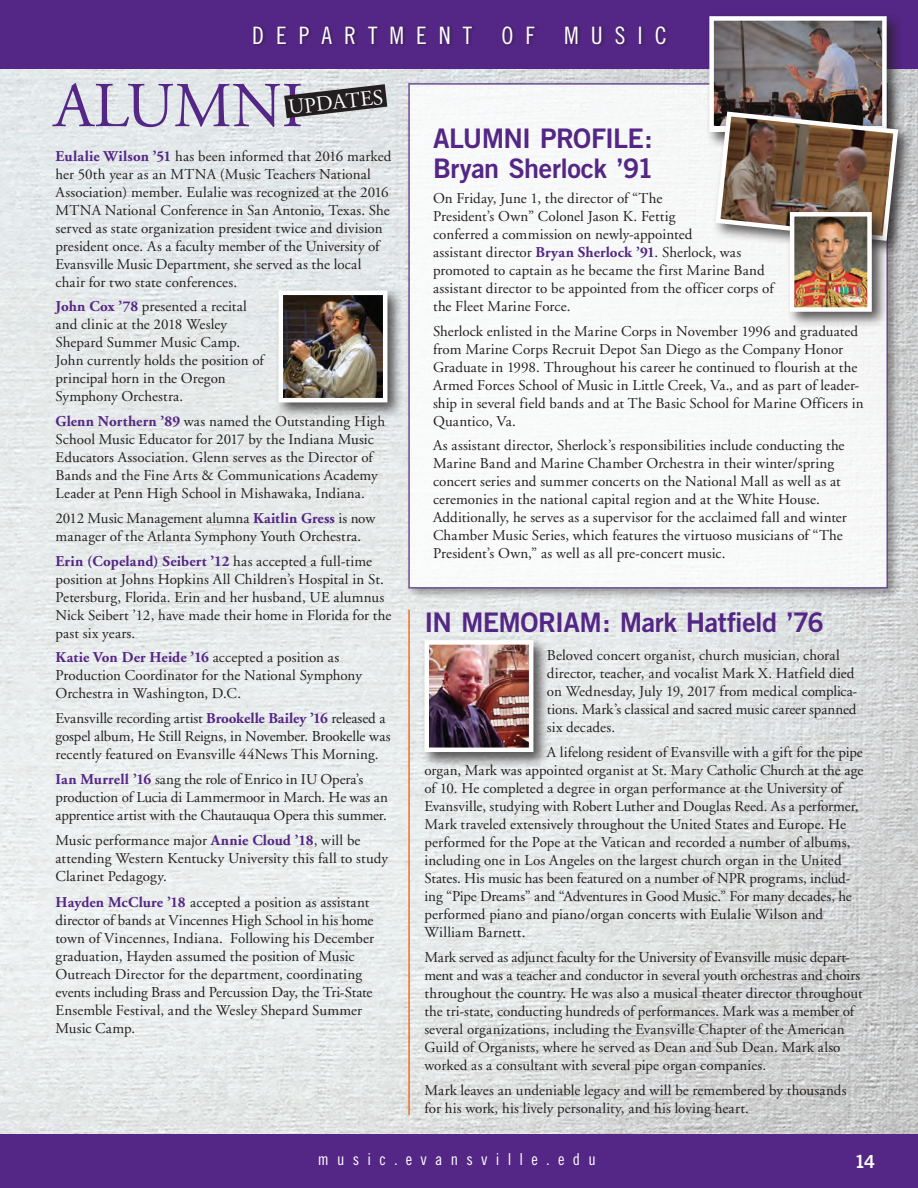
<style>
.page{position:relative;width:918px;height:1188px;background:#fff}
.page>*{position:absolute;margin:0;border:0;box-sizing:border-box;transform-origin:0 0}
.t1{font:63.75px "Adobe Garamond";color:#542685}
.t2{font:27px/30px "Trade Gothic Bold Two";letter-spacing:-.02em;color:#542685}
.t3{font:24px "Trade Gothic Cond Eighteen";letter-spacing:.5em;color:#fff}
.t4{font:21.6px "Adobe Garamond";color:#fff}
.t5{font:18px "Trade Gothic Bold Two";color:#fff}
.t6{font:16.5px "Trade Gothic Cond Eighteen";letter-spacing:.5em;color:#fff}
.t7{font:15px/18px "Adobe Garamond";letter-spacing:.005em;color:#231f20}
.s1{font-weight:700;color:#542685}
</style>
<div class="page">
<img style="left:0;top:69px;width:918px;height:1065px">
<div style="left:0;top:1134px;width:918px;height:54px;background:#542685"></div>
<div style="left:0;top:0;width:918px;height:69px;background:#542685"></div>
<svg style="left:284px;top:84px;width:103px;height:34px;background:#646364"></svg>
<div style="left:275px;top:287px;width:129px;height:132px;background:#231f20;opacity:.75"></div>
<img style="left:284px;top:296px;width:98px;height:101px">
<div style="left:279px;top:291px;width:108px;height:111px;border:4px solid #fff"></div>
<div style="left:421px;top:637px;width:129px;height:131px;background:#231f20;opacity:.75"></div>
<img style="left:429px;top:645px;width:99px;height:102px">
<div style="left:424px;top:640px;width:109px;height:112px;border:4px solid #fff"></div>
<div style="left:253px;top:24px;width:416px;height:23px;background:#231f20;opacity:.5"></div>
<div style="left:405px;top:80px;width:495px;height:521px;background:#231f20;opacity:.5"></div>
<div style="left:408px;top:83px;width:480px;height:506px;background:#f8f9f9;border:2px solid #542685"></div>
<div style="left:706px;top:13px;width:197px;height:136px;background:#231f20;opacity:.75"></div>
<img style="left:714px;top:21px;width:168px;height:88px">
<div style="left:709px;top:16px;width:178px;height:116px;border:4px solid #fff"></div>
<div style="left:713px;top:109px;width:201px;height:148px;background:#231f20;opacity:.75"></div>
<img style="left:713px;top:109px;width:188px;height:134px">
<div style="left:786px;top:209px;width:103px;height:120px;background:#231f20;opacity:.75"></div>
<img style="left:795px;top:217px;width:72px;height:90px">
<div style="left:790px;top:212px;width:82px;height:100px;border:4px solid #fff"></div>
<hr style="left:408px;top:610px;width:2px;height:505px;background:#f36e21">
<h3 class="t3" style="left:252px;top:21px;width:416px">DEPARTMENT OF MUSIC</h3>
<h1 class="t1" style="left:54px;top:72px;width:251px">ALUMNI</h1>
<h3 class="t4" style="left:287px;top:97px;width:97px;rotate:-7deg">UPDATES</h3>
<p class="t7" style="left:56px;top:147px;width:338px"><span class="s1">Eulalie Wilson ’51</span> has been informed that 2016 marked her 50th year as an MTNA (Music Teachers National Association) member. Eulalie was recognized at the 2016<br>MTNA National Conference in San Antonio, Texas. She served as state organization president twice and division president once. As a faculty member of the University of Evansville Music Department, she served as the local chair for two state conferences.</p>
<p class="t7" style="left:56px;top:298px;width:210px"><span class="s1">John Cox ’78</span> presented a recital and clinic at the 2018 Wesley<br>Shepard Summer Music Camp.<br>John currently holds the position of principal horn in the Oregon<br>Symphony Orchestra.</p>
<p class="t7" style="left:56px;top:413px;width:331px"><span class="s1">Glenn Northern ’89</span> was named the Outstanding High School Music Educator for 2017 by the Indiana Music Educators Association. Glenn serves as the Director of Bands and the Fine Arts &amp; Communications Academy Leader at Penn High School in Mishawaka, Indiana.</p>
<p class="t7" style="left:56px;top:510px;width:321px">2012 Music Management alumna <span class="s1">Kaitlin Gress</span> is now manager of the Atlanta Symphony Youth Orchestra.</p>
<p class="t7" style="left:56px;top:552px;width:337px"><span class="s1">Erin (Copeland) Seibert ’12</span> has accepted a full-time position at Johns Hopkins All Children’s Hospital in St.<br>Petersburg, Florida. Erin and her husband, UE alumnus Nick Seibert ’12, have made their home in Florida for the past six years.</p>
<p class="t7" style="left:56px;top:649px;width:308px"><span class="s1">Katie Von Der Heide ’16</span> accepted a position as<br>Production Coordinator for the National Symphony<br>Orchestra in Washington, D.C.</p>
<p class="t7" style="left:56px;top:710px;width:337px">Evansville recording artist <span class="s1">Brookelle Bailey ’16</span> released a gospel album, He Still Reigns, in November. Brookelle was recently featured on Evansville 44News This Morning.</p>
<p class="t7" style="left:56px;top:771px;width:334px"><span class="s1">Ian Murrell ’16</span> sang the role of Enrico in IU Opera’s production of Lucia di Lammermoor in March. He was an apprentice artist with the Chautauqua Opera this summer.</p>
<p class="t7" style="left:56px;top:831px;width:334px">Music performance major <span class="s1">Annie Cloud ’18</span>, will be attending Western Kentucky University this fall to study<br>Clarinet Pedagogy.</p>
<p class="t7" style="left:55px;top:894px;width:320px"><span class="s1">Hayden McClure ’18</span> accepted a position as assistant director of bands at Vincennes High School in his home town of Vincennes, Indiana. Following his December graduation, Hayden assumed the position of Music Outreach Director for the department, coordinating events including Brass and Percussion Day, the Tri-State Ensemble Festival, and the Wesley Shepard Summer Music Camp.</p>
<h2 class="t2" style="left:433px;top:123px;width:222px">ALUMNI PROFILE:<br>Bryan Sherlock ’91</h2>
<p class="t7" style="left:433px;top:190px;width:342px">On Friday, June 1, the director of “The<br>President’s Own” Colonel Jason K. Fettig<br>conferred a commission on newly-appointed<br>assistant director <span class="s1">Bryan Sherlock ’91</span>. Sherlock, was promoted to captain as he became the first Marine Band assistant director to be appointed from the officer corps of the Fleet Marine Force.</p>
<p class="t7" style="left:433px;top:322px;width:432px">Sherlock enlisted in the Marine Corps in November 1996 and graduated from Marine Corps Recruit Depot San Diego as the Company Honor Graduate in 1998. Throughout his career he continued to flourish at the Armed Forces School of Music in Little Creek, Va., and as part of leader&shy;ship in several field bands and at The Basic School for Marine Officers in Quantico, Va.</p>
<p class="t7" style="left:433px;top:437px;width:415px">As assistant director, Sherlock’s responsibilities include conducting the Marine Band and Marine Chamber Orchestra in their winter/spring concert series and summer concerts on the National Mall as well as at ceremonies in the national capital region and at the White House.<br>Additionally, he serves as a supervisor for the acclaimed fall and winter Chamber Music Series, which features the virtuoso musicians of “The President’s Own,” as well as all pre-concert music.</p>
<h2 class="t2" style="left:424px;top:606px;width:401px">IN MEMORIAM: Mark Hatfield ’76</h2>
<p class="t7" style="left:547px;top:647px;width:312px">Beloved concert organist, church musician, choral director, teacher, and vocalist Mark X. Hatfield died on Wednesday, July 19, 2017 from medical complica&shy;tions. Mark’s classical and sacred music career spanned six decades.</p>
<p class="t7" style="left:424px;top:744px;width:440px;text-indent:122px">A lifelong resident of Evansville with a gift for the pipe organ, Mark was appointed organist at St. Mary Catholic Church at the age of 10. He completed a degree in organ performance at the University of Evansville, studying with Robert Luther and Douglas Reed. As a performer, Mark traveled extensively throughout the United States and Europe. He performed for the Pope at the Vatican and recorded a number of albums, including one in Los Angeles on the largest church organ in the United States. His music has been featured on a number of NPR programs, includ&shy;ing “Pipe Dreams” and “Adventures in Good Music.” For many decades, he performed piano and piano/organ concerts with Eulalie Wilson and William Barnett.</p>
<p class="t7" style="left:424px;top:948px;width:440px">Mark served as adjunct faculty for the University of Evansville music depart&shy;ment and was a teacher and conductor in several youth orchestras and choirs throughout the country. He was also a musical theater director throughout the tri-state, conducting hundreds of performances. Mark was a member of several organizations, including the Evansville Chapter of the American Guild of Organists, where he served as Dean and Sub Dean. Mark also worked as a consultant with several pipe organ companies.</p>
<p class="t7" style="left:424px;top:1081px;width:424px">Mark leaves an undeniable legacy and will be remembered by thousands for his work, his lively personality, and his loving heart.</p>
<p class="t6" style="left:318px;top:1149px;width:279px">music.evansville.edu</p>
<p class="t5" style="left:854px;top:1151px;width:22px">14</p>
</div>
